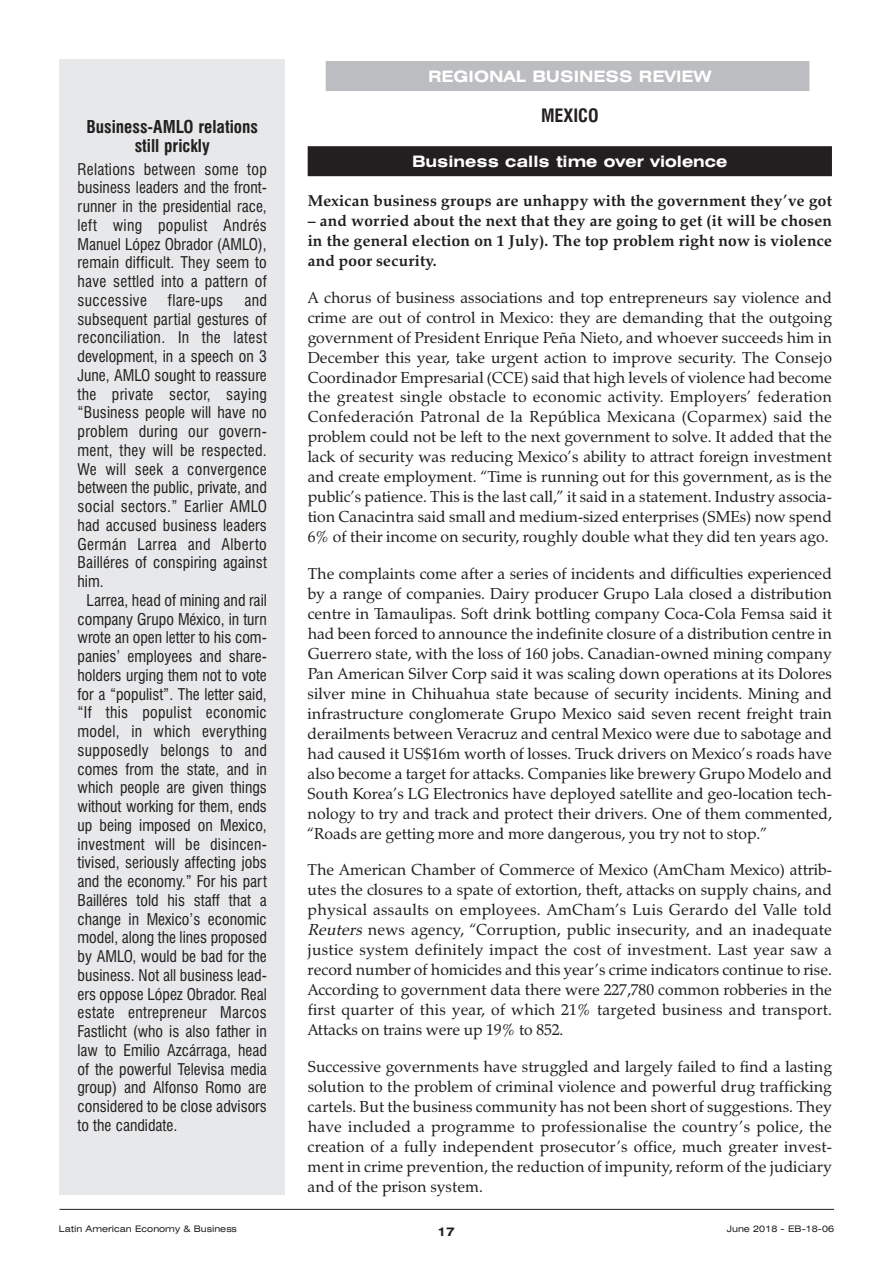
<style>
.page{position:relative;width:893px;height:1263px;background:#fff}
.page>*{position:absolute;margin:0;border:0;box-sizing:border-box;transform-origin:0 0}
.t1{font:700 condensed 18px "Swiss 721 BT";color:#231f20}
.t2{font:700 condensed 17.25px/18.8px "Swiss 721 BT";color:#231f20;text-align:center}
.t3{font:15.75px/20px "Zapf Calligraphic 801 BT";color:#231f20;text-align:justify}
.t4{font:condensed 15.75px/18.8px "Swiss 721 BT";color:#231f20;text-align:justify}
.t5{font:condensed 15.75px "Swiss 721 BT";letter-spacing:.02em;color:#231f20}
.t6{font:700 15.75px/20px "Zapf Calligraphic 801 BT";letter-spacing:.015em;color:#231f20;text-align:justify}
.t7{font:700 expanded 15.75px "Swiss 721 BT";color:#fff}
.t8{font:700 expanded 12px "Swiss 721 BT";color:#231f20}
.t9{font:expanded 9px "Swiss 721 BT";color:#231f20}
.s1{font-style:italic}
</style>
<div class="page">
<div style="left:326px;top:61px;width:483px;height:30px;background:#bcbdc0"></div>
<div style="left:308px;top:146px;width:524px;height:30px;background:#231f20"></div>
<div style="left:60px;top:60px;width:225px;height:1135px;background:#e7e8e9"></div>
<hr style="left:60px;top:1209px;width:774px;height:1px;background:#231f20">
<p class="t2" style="left:86px;top:117px;width:173px">Business-AMLO relations still prickly</p>
<p class="t4" style="left:78px;top:160px;width:191px">Relations between some top business leaders and the front&shy;runner in the presidential race, left wing populist Andrés Manuel López Obrador (AMLO), remain difficult. They seem to have settled into a pattern of successive</p>
<p class="t5" style="left:168px;top:291px;width:57px">flare-ups</p>
<p class="t4" style="left:244px;top:291px;width:24px">and</p>
<p class="t4" style="left:78px;top:310px;width:191px">subsequent partial gestures of</p>
<p class="t5" style="left:78px;top:329px;width:191px">reconciliation. In the latest</p>
<p class="t4" style="left:78px;top:347px;width:191px">development, in a speech on 3</p>
<p class="t4" style="left:78px;top:366px;width:191px">June, AMLO sought to reassure</p>
<p class="t5" style="left:78px;top:385px;width:191px">the private sector, saying</p>
<p class="t4" style="left:78px;top:404px;width:191px">“Business people will have no</p>
<p class="t5" style="left:78px;top:422px;width:191px">problem during our govern-</p>
<p class="t5" style="left:78px;top:441px;width:191px">ment, they will be respected.</p>
<p class="t5" style="left:78px;top:460px;width:191px">We will seek a convergence</p>
<p class="t4" style="left:78px;top:479px;width:191px">between the public, private, and</p>
<p class="t5" style="left:78px;top:497px;width:191px">social sectors.” Earlier AMLO</p>
<p class="t4" style="left:78px;top:516px;width:191px">had accused business leaders</p>
<p class="t5" style="left:78px;top:535px;width:191px">Germán Larrea and Alberto</p>
<p class="t4" style="left:78px;top:554px;width:191px">Bailléres of conspiring against</p>
<p class="t4" style="left:78px;top:572px;width:28px">him.</p>
<p class="t4" style="left:87px;top:591px;width:182px">Larrea, head of mining and rail</p>
<p class="t4" style="left:78px;top:610px;width:191px">company Grupo México, in turn</p>
<p class="t4" style="left:78px;top:629px;width:191px">wrote an open letter to his com-</p>
<p class="t4" style="left:78px;top:647px;width:191px">panies’ employees and share-</p>
<p class="t4" style="left:78px;top:666px;width:191px">holders urging them not to vote</p>
<p class="t4" style="left:78px;top:685px;width:191px">for a “populist”. The letter said,</p>
<p class="t5" style="left:78px;top:704px;width:191px">“If this populist economic</p>
<p class="t5" style="left:78px;top:722px;width:191px">model, in which everything</p>
<p class="t5" style="left:78px;top:741px;width:191px">supposedly belongs to and</p>
<p class="t4" style="left:78px;top:760px;width:191px">comes from the state, and in</p>
<p class="t4" style="left:78px;top:779px;width:191px">which people are given things</p>
<p class="t4" style="left:78px;top:797px;width:191px">without working for them, ends</p>
<p class="t4" style="left:78px;top:816px;width:191px">up being imposed on Mexico,</p>
<p class="t4" style="left:78px;top:835px;width:191px">investment will be disincen-</p>
<p class="t4" style="left:78px;top:854px;width:191px">tivised, seriously affecting jobs</p>
<p class="t4" style="left:78px;top:872px;width:191px">and the economy.” For his part</p>
<p class="t4" style="left:78px;top:891px;width:191px">Bailléres told his staff that a</p>
<p class="t4" style="left:78px;top:910px;width:191px">change in Mexico’s economic</p>
<p class="t4" style="left:78px;top:929px;width:191px">model, along the lines proposed</p>
<p class="t4" style="left:78px;top:947px;width:191px">by AMLO, would be bad for the</p>
<p class="t4" style="left:78px;top:966px;width:191px">business. Not all business lead-</p>
<p class="t4" style="left:77px;top:985px;width:191px">ers oppose López Obrador. Real</p>
<p class="t5" style="left:77px;top:1004px;width:191px">estate entrepreneur Marcos</p>
<p class="t4" style="left:77px;top:1022px;width:191px">Fastlicht (who is also father in</p>
<p class="t4" style="left:77px;top:1041px;width:191px">law to Emilio Azcárraga, head</p>
<p class="t4" style="left:77px;top:1060px;width:191px">of the powerful Televisa media</p>
<p class="t4" style="left:77px;top:1079px;width:191px">group) and Alfonso Romo are</p>
<p class="t4" style="left:77px;top:1097px;width:191px">considered to be close advisors</p>
<p class="t4" style="left:77px;top:1116px;width:101px">to the candidate.</p>
<p class="t7" style="left:428px;top:67px;width:285px">REGIONAL BUSINESS REVIEW</p>
<p class="t1" style="left:541px;top:105px;width:59px">MExICO</p>
<p class="t7" style="left:412px;top:153px;width:317px">Business calls time over violence</p>
<p class="t6" style="left:308px;top:190px;width:526px">Mexican business groups are unhappy with the government they’ve got</p>
<p class="t6" style="left:308px;top:210px;width:526px">– and worried about the next that they are going to get (it will be chosen in the general election on 1 July). The top problem right now is violence and poor security.</p>
<p class="t3" style="left:308px;top:287px;width:526px">A chorus of business associations and top entrepreneurs say violence and crime are out of control in Mexico: they are demanding that the outgoing government of President Enrique Peña Nieto, and whoever succeeds him in December this year, take urgent action to improve security. The Consejo Coordinador Empresarial (CCE) said that high levels of violence had become the greatest single obstacle to economic activity. Employers’ federation Confederación Patronal de la República Mexicana (Coparmex) said the problem could not be left to the next government to solve. It added that the lack of security was reducing Mexico’s ability to attract foreign investment and create employment. “Time is running out for this government, as is the public’s patience. This is the last call,” it said in a statement. Industry associa&shy;tion Canacintra said small and medium-sized enterprises (SMEs) now spend 6% of their income on security, roughly double what they did ten years ago.</p>
<p class="t3" style="left:308px;top:564px;width:526px">The complaints come after a series of incidents and difficulties experienced by a range of companies. Dairy producer Grupo Lala closed a distribution centre in Tamaulipas. Soft drink bottling company Coca-Cola Femsa said it had been forced to announce the indefinite closure of a distribution centre in Guerrero state, with the loss of 160 jobs. Canadian-owned mining company Pan American Silver Corp said it was scaling down operations at its Dolores silver mine in Chihuahua state because of security incidents. Mining and infrastructure conglomerate Grupo Mexico said seven recent freight train derailments between Veracruz and central Mexico were due to sabotage and had caused it US$16m worth of losses. Truck drivers on Mexico’s roads have also become a target for attacks. Companies like brewery Grupo Modelo and South Korea’s LG Electronics have deployed satellite and geo-location tech&shy;nology to try and track and protect their drivers. One of them commented, “Roads are getting more and more dangerous, you try not to stop.”</p>
<p class="t3" style="left:308px;top:860px;width:526px">The American Chamber of Commerce of Mexico (AmCham Mexico) attrib&shy;utes the closures to a spate of extortion, theft, attacks on supply chains, and physical assaults on employees. AmCham’s Luis Gerardo del Valle told <span class="s1">Reuters</span>news agency, “Corruption, public insecurity, and an inadequate justice system definitely impact the cost of investment. Last year saw a record number of homicides and this year’s crime indicators continue to rise.<br>According to government data there were 227,780 common robberies in the first quarter of this year, of which 21% targeted business and transport.<br>Attacks on trains were up 19% to 852.</p>
<p class="t3" style="left:308px;top:1057px;width:526px">Successive governments have struggled and largely failed to find a lasting solution to the problem of criminal violence and powerful drug trafficking cartels. But the business community has not been short of suggestions. They have included a programme to professionalise the country’s police, the creation of a fully independent prosecutor’s office, much greater invest&shy;ment in crime prevention, the reduction of impunity, reform of the judiciary and of the prison system.</p>
<p class="t9" style="left:59px;top:1224px;width:180px">Latin American Economy &amp; Business</p>
<p class="t8" style="left:437px;top:1225px;width:19px">17</p>
<p class="t9" style="left:727px;top:1224px;width:109px">June 2018 - EB-18-06</p>
</div>
